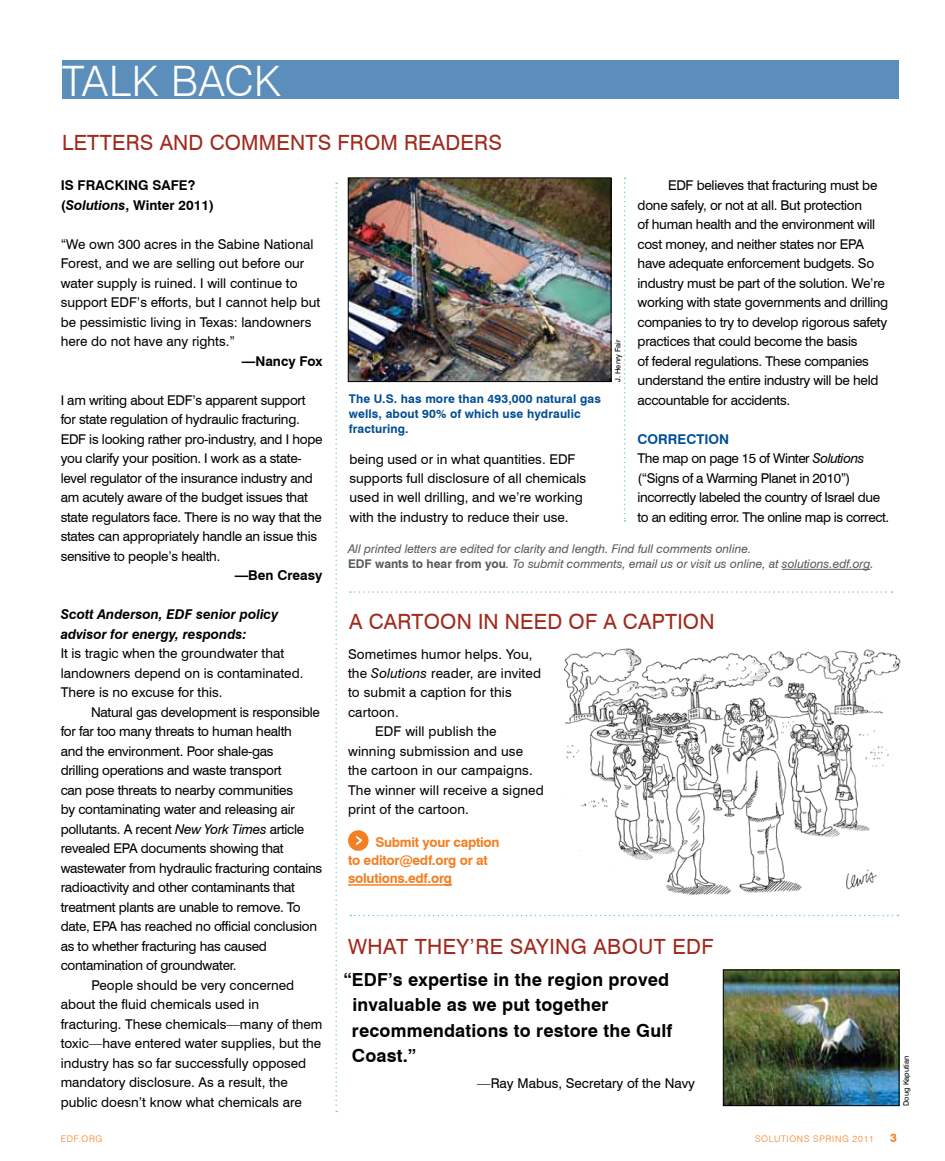
<style>
.page{position:relative;width:945px;height:1161px;background:#fff}
.page>*{position:absolute;margin:0;border:0;box-sizing:border-box;transform-origin:0 0}
.t1{font:300 42px "Swiss 721 BT";color:#fff}
.t2{font:21px "Swiss 721 BT";letter-spacing:.01em;color:#a02a1d}
.t3{font:700 18px/25.5px "Swiss 721 BT";letter-spacing:.01em;color:#000}
.t4{font:13.5px/19.5px "Swiss 721 BT";letter-spacing:-.02em;color:#000}
.t5{font:13.5px/19.5px "Swiss 721 BT";color:#000}
.t6{font:13.5px "Swiss 721 BT";letter-spacing:.01em;color:#000}
.t7{font:700 13.5px/19.5px "Swiss 721 BT";color:#000}
.t8{font:italic 700 13.5px/19.5px "Swiss 721 BT";color:#000}
.t9{font:700 13.5px/18px "Swiss 721 BT";letter-spacing:-.02em;color:#f57e20}
.t10{font:italic 12px/15px "Swiss 721 BT";color:#58595b}
.t11{font:700 12px/15px "Swiss 721 BT";letter-spacing:.01em;color:#004e95}
.t12{font:700 12px "Swiss 721 BT";color:#f57e20}
.t13{font:300 9px "Swiss 721 BT";letter-spacing:.08em;color:#f57e20}
.t14{font:7.5px "Swiss 721 BT";color:#000}
.s1{font-style:italic}
.s2{font-weight:700;color:#004e95}
.s3{font-weight:700;font-style:normal}
</style>
<div class="page">
<div style="left:62px;top:60px;width:837px;height:39px;background:#5c8ebb"></div>
<img style="left:350px;top:180px;width:259px;height:200px">
<div style="left:348px;top:178px;width:263px;height:204px;border:1px solid #000"></div>
<img style="left:564px;top:648px;width:337px;height:247px">
<svg style="left:624px;top:178px;width:2px;height:344px"></svg>
<svg style="left:335px;top:183px;width:2px;height:929px"></svg>
<svg style="left:350px;top:915px;width:548px;height:1px"></svg>
<svg style="left:350px;top:591px;width:542px;height:2px"></svg>
<img style="left:725px;top:972px;width:172px;height:132px">
<div style="left:723px;top:970px;width:176px;height:136px;border:1px solid #000"></div>
<hr style="left:348px;top:884px;width:104px;height:2px;background:#f57e20">
<hr style="left:782px;top:569px;width:89px;height:1px;background:#58595b">
<div style="left:348px;top:830px;width:21px;height:21px;background:#f57e20;border-radius:50%"></div>
<svg style="left:356px;top:836px;width:7px;height:9px"></svg>
<h1 class="t1" style="left:62px;top:55px;width:191px">TAL K BACK</h1>
<h2 class="t2" style="left:62px;top:130px;width:438px">letters and comments from readers</h2>
<p class="t7" style="left:61px;top:176px;width:155px">IS FRACKING SAFE? (<span class="s1">Solutions</span>, Winter 2011)</p>
<p class="t5" style="left:61px;top:234px;width:261px">“We own 300 acres in the Sabine National Forest, and we are selling out before our water supply is ruined. I will continue to support EDF’s efforts, but I cannot help but be pessimistic living in Texas: landowners here do not have any rights.”</p>
<p class="t7" style="left:242px;top:351px;width:82px">—Nancy Fox</p>
<p class="t4" style="left:61px;top:390px;width:263px">I am writing about EDF’s apparent support for state regulation of hydraulic fracturing.<br>EDF is looking rather pro-industry, and I hope you clarify your position. I work as a state&shy;level regulator of the insurance industry and am acutely aware of the budget issues that state regulators face. There is no way that the states can appropriately handle an issue this sensitive to people’s health.</p>
<p class="t7" style="left:235px;top:566px;width:89px">—Ben Creasy</p>
<p class="t8" style="left:61px;top:605px;width:219px">Scott Anderson, EDF senior policy advisor for energy, responds:</p>
<p class="t5" style="left:61px;top:644px;width:244px">It is tragic when the groundwater that landowners depend on is contaminated.<br>There is no excuse for this.</p>
<p class="t4" style="left:91px;top:702px;width:230px">Natural gas development is responsible</p>
<p class="t4" style="left:61px;top:722px;width:233px">for far too many threats to human health</p>
<p class="t4" style="left:61px;top:741px;width:214px">and the environment. Poor shale-gas</p>
<p class="t4" style="left:61px;top:761px;width:223px">drilling operations and waste transport</p>
<p class="t4" style="left:61px;top:780px;width:234px">can pose threats to nearby communities</p>
<p class="t4" style="left:61px;top:800px;width:236px">by contaminating water and releasing air</p>
<p class="t4" style="left:61px;top:819px;width:245px">pollutants. A recent <span class="s1">New York Times</span> article</p>
<p class="t4" style="left:61px;top:839px;width:225px">revealed EPA documents showing that</p>
<p class="t4" style="left:61px;top:858px;width:263px">wastewater from hydraulic fracturing contains</p>
<p class="t4" style="left:61px;top:878px;width:236px">radioactivity and other contaminants that</p>
<p class="t4" style="left:61px;top:897px;width:241px">treatment plants are unable to remove. To</p>
<p class="t4" style="left:61px;top:917px;width:258px">date, EPA has reached no official conclusion</p>
<p class="t4" style="left:61px;top:936px;width:208px">as to whether fracturing has caused</p>
<p class="t4" style="left:61px;top:956px;width:177px">contamination of groundwater.</p>
<p class="t5" style="left:91px;top:975px;width:204px">People should be very concerned</p>
<p class="t5" style="left:61px;top:995px;width:200px">about the fluid chemicals used in</p>
<p class="t5" style="left:61px;top:1014px;width:263px">fracturing. These chemicals—many of them</p>
<p class="t5" style="left:61px;top:1034px;width:262px">toxic—have entered water supplies, but the</p>
<p class="t5" style="left:61px;top:1053px;width:247px">industry has so far successfully opposed</p>
<p class="t5" style="left:61px;top:1073px;width:229px">mandatory disclosure. As a result, the</p>
<p class="t5" style="left:61px;top:1092px;width:243px">public doesn’t know what chemicals are</p>
<p class="t11" style="left:349px;top:391px;width:254px">The U.S. has more than 493,000 natural gas wells, about 90% of which use hydraulic fracturing.</p>
<p class="t5" style="left:350px;top:449px;width:238px">being used or in what quantities. EDF supports full disclosure of all chemicals used in well drilling, and we’re working with the industry to reduce their use.</p>
<p class="t14" style="left:613px;top:382px;width:44px;rotate:-90deg">J. Henry Fair</p>
<p class="t4" style="left:638px;top:176px;width:252px;text-indent:30px">EDF believes that fracturing must be done safely, or not at all. But protection<br>of human health and the environment will cost money, and neither states nor EPA have adequate enforcement budgets. So industry must be part of the solution. We’re working with state governments and drilling companies to try to develop rigorous safety practices that could become the basis<br>of federal regulations. These companies understand the entire industry will be held accountable for accidents.</p>
<p class="t4" style="left:638px;top:429px;width:253px"><span class="s2">CORRECTION<br></span>The map on page 15 of Winter <span class="s1">Solutions </span>(“Signs of a Warming Planet in 2010”) incorrectly labeled the country of Israel due to an editing error. The online map is correct.</p>
<p class="t10" style="left:348px;top:541px;width:527px">All printed letters are edited for clarity and length. Find full comments online.<br><span class="s3">EDF wants to hear from you</span>. To submit comments, email us or visit us online, at solutions.edf.org.</p>
<h2 class="t2" style="left:349px;top:609px;width:367px">a cartoon in need of a caption</h2>
<p class="t4" style="left:348px;top:644px;width:186px">Sometimes humor helps. You,</p>
<p class="t4" style="left:348px;top:663px;width:194px">the <span class="s1">Solutions</span> reader, are invited</p>
<p class="t6" style="left:348px;top:684px;width:165px">to submit a caption for this</p>
<p class="t4" style="left:348px;top:702px;width:52px">cartoon.</p>
<p class="t4" style="left:375px;top:722px;width:123px">EDF will publish the</p>
<p class="t6" style="left:348px;top:743px;width:177px">winning submission and use</p>
<p class="t6" style="left:348px;top:762px;width:186px">the cartoon in our campaigns.</p>
<p class="t4" style="left:348px;top:780px;width:197px">The winner will receive a signed</p>
<p class="t4" style="left:348px;top:800px;width:122px">print of the cartoon.</p>
<p class="t9" style="left:348px;top:834px;width:153px;text-indent:27px">Submit your caption to editor@edf.org or at solutions.edf.org</p>
<h2 class="t2" style="left:348px;top:934px;width:367px">what they’re saying about edf</h2>
<h3 class="t3" style="left:352px;top:966px;width:322px;text-indent:-8px">“EDF’s expertise in the region proved invaluable as we put together recommendations to restore the Gulf<br>Coast.”</h3>
<p class="t5" style="left:477px;top:1073px;width:219px">—Ray Mabus, Secretary of the Navy</p>
<p class="t14" style="left:902px;top:1106px;width:52px;rotate:-90deg">Doug Kaputian</p>
<p class="t13" style="left:61px;top:1133px;width:43px">EDF.ORG</p>
<p class="t13" style="left:755px;top:1133px;width:77px">SOLUTIONS SPRING</p>
<p class="t13" style="left:853px;top:1133px;width:23px">2011</p>
<p class="t12" style="left:890px;top:1131px;width:8px">3</p>
</div>
